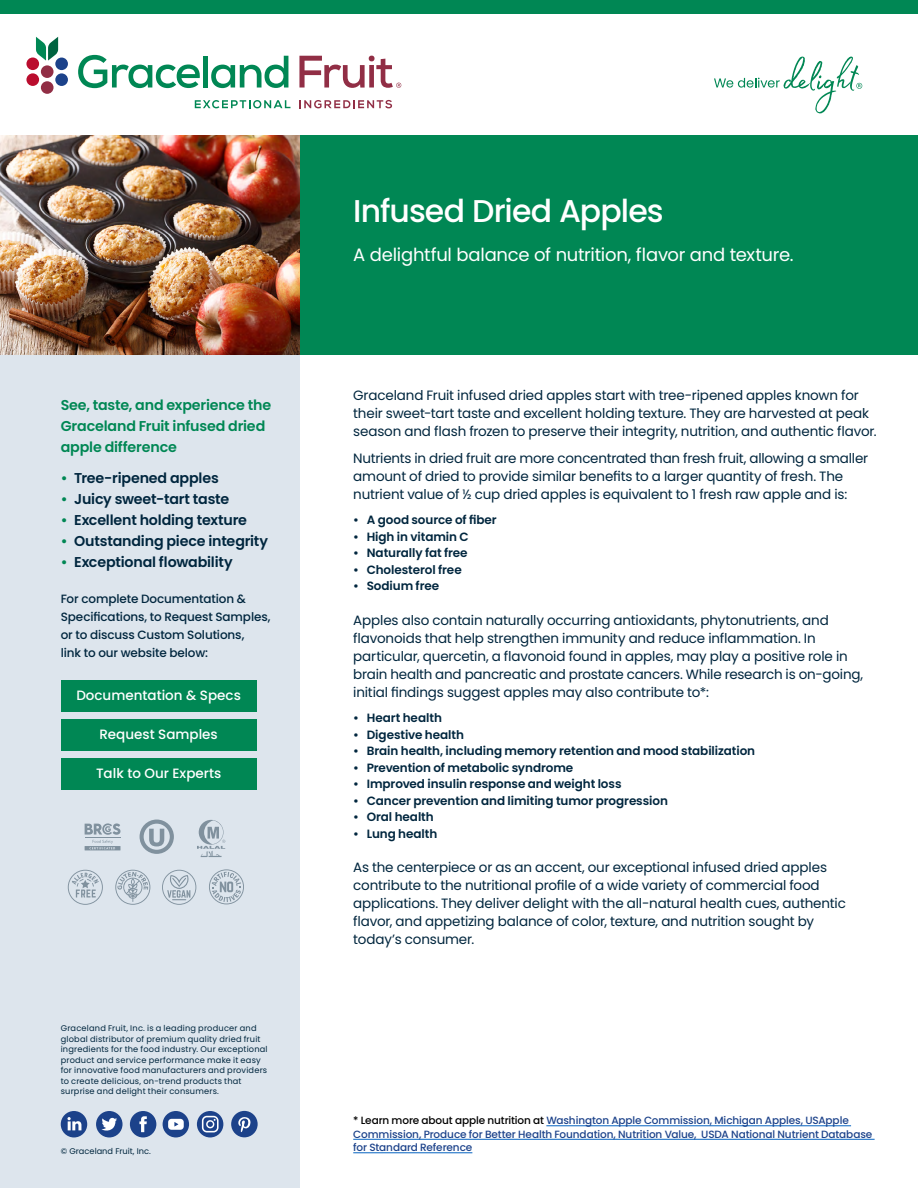
<style>
.page{position:relative;width:918px;height:1188px;background:#fff}
.page>*{position:absolute;margin:0;border:0;box-sizing:border-box;transform-origin:0 0}
.t1{font:500 31.5px "Poppins";letter-spacing:-.03em;color:#fff}
.t2{font:18px "Poppins";letter-spacing:-.015em;color:#fff}
.t3{font:600 14.25px "Poppins";letter-spacing:-.015em;color:#00263e}
.t4{font:600 14.25px/21px "Poppins";letter-spacing:-.015em;color:#008754}
.t5{font:13.5px/18px "Poppins";letter-spacing:-.01em;color:#00263e}
.t6{font:500 13.5px "Poppins";color:#fff}
.t7{font:600 12px "Poppins";letter-spacing:-.005em;color:#00263e}
.t8{font:500 12px/18px "Poppins";letter-spacing:-.01em;color:#00263e}
.t9{font:500 10.5px/13.5px "Poppins";letter-spacing:-.01em;color:#1c428a}
.t10{font:8.25px/10.5px "Poppins";letter-spacing:.025em;color:#00263e}
.t11{font:8.25px "Poppins";color:#00263e}
.s1{color:#008754}
.s2{color:#000}
</style>
<div class="page">
<div style="left:0;top:135px;width:299px;height:1053px;background:#dde5ed"></div>
<svg style="left:36px;top:37px;width:22px;height:24px"></svg>
<div style="left:55px;top:58px;width:13px;height:12px;background:#1c428a;border-radius:50%"></div>
<div style="left:55px;top:73px;width:13px;height:13px;background:#1c428a;border-radius:50%"></div>
<div style="left:41px;top:65px;width:13px;height:13px;background:#912e45;border-radius:50%"></div>
<div style="left:41px;top:81px;width:13px;height:13px;background:#912e45;border-radius:50%"></div>
<div style="left:26px;top:58px;width:13px;height:12px;background:#ba0d2e;border-radius:50%"></div>
<div style="left:26px;top:73px;width:13px;height:13px;background:#ba0d2e;border-radius:50%"></div>
<svg style="left:78px;top:55px;width:122px;height:33px"></svg>
<div style="left:203px;top:56px;width:5px;height:32px;background:#008754"></div>
<svg style="left:211px;top:56px;width:77px;height:32px"></svg>
<svg style="left:299px;top:55px;width:102px;height:33px"></svg>
<svg style="left:195px;top:100px;width:95px;height:8px"></svg>
<svg style="left:299px;top:100px;width:93px;height:8px"></svg>
<div style="left:96px;top:1111px;width:27px;height:26px;background:#1c428a;border-radius:50%"></div>
<svg style="left:102px;top:1118px;width:15px;height:13px"></svg>
<div style="left:130px;top:1111px;width:26px;height:26px;background:#1c428a;border-radius:50%"></div>
<svg style="left:139px;top:1116px;width:8px;height:16px"></svg>
<div style="left:163px;top:1111px;width:26px;height:26px;background:#1c428a;border-radius:50%"></div>
<svg style="left:168px;top:1119px;width:16px;height:11px"></svg>
<svg style="left:197px;top:1111px;width:26px;height:26px"></svg>
<svg style="left:202px;top:1116px;width:17px;height:16px"></svg>
<div style="left:231px;top:1111px;width:27px;height:26px;background:#1c428a;border-radius:50%"></div>
<svg style="left:238px;top:1117px;width:13px;height:15px"></svg>
<div style="left:61px;top:1111px;width:26px;height:26px;background:#1c428a;border-radius:50%"></div>
<svg style="left:67px;top:1117px;width:14px;height:13px"></svg>
<div style="left:0;top:0;width:918px;height:14px;background:#008754"></div>
<svg style="left:714px;top:56px;width:148px;height:57px"></svg>
<div style="left:281px;top:135px;width:637px;height:219px;background:#008754"></div>
<img style="left:0;top:135px;width:299px;height:219px">
<div style="left:61px;top:680px;width:195px;height:31px;background:#008754"></div>
<div style="left:61px;top:719px;width:195px;height:31px;background:#008754"></div>
<div style="left:61px;top:758px;width:195px;height:31px;background:#008754"></div>
<hr style="left:546px;top:1126px;width:305px;height:1px;background:#0563c1">
<hr style="left:353px;top:1139px;width:522px;height:1px;background:#0563c1">
<hr style="left:353px;top:1153px;width:119px;height:1px;background:#0563c1">
<svg style="left:197px;top:820px;width:28px;height:37px"></svg>
<svg style="left:140px;top:820px;width:34px;height:34px"></svg>
<svg style="left:85px;top:823px;width:36px;height:27px"></svg>
<svg style="left:68px;top:870px;width:35px;height:35px"></svg>
<svg style="left:115px;top:870px;width:35px;height:35px"></svg>
<svg style="left:209px;top:869px;width:35px;height:35px"></svg>
<svg style="left:162px;top:870px;width:34px;height:35px"></svg>
<p class="t4" style="left:61px;top:394px;width:212px">See, taste, and experience the<br>Graceland Fruit infused dried apple difference</p>
<p class="t3" style="left:61px;top:470px;width:160px"><span class="s1">•</span> Tree-ripened apples</p>
<p class="t3" style="left:61px;top:491px;width:170px"><span class="s1">•</span> Juicy sweet-tart taste</p>
<p class="t3" style="left:61px;top:512px;width:188px"><span class="s1">•</span> Excellent holding texture</p>
<p class="t3" style="left:61px;top:533px;width:209px"><span class="s1">•</span> Outstanding piece integrity</p>
<p class="t3" style="left:61px;top:554px;width:173px"><span class="s1">•</span> Exceptional flowability</p>
<p class="t8" style="left:61px;top:590px;width:211px">For complete Documentation &amp;<br>Specifications, to Request Samples, or to discuss Custom Solutions,<br>link to our website below:</p>
<p class="t6" style="left:76px;top:687px;width:166px">Documentation &amp; Specs</p>
<p class="t6" style="left:99px;top:726px;width:120px">Request Samples</p>
<p class="t6" style="left:96px;top:765px;width:127px">Talk to Our Experts</p>
<p class="t10" style="left:61px;top:1023px;width:208px">Graceland Fruit, Inc. is a leading producer and global distributor of premium quality dried fruit ingredients for the food industry. Our exceptional product and service performance make it easy for innovative food manufacturers and providers to create delicious, on-trend products that surprise and delight their consumers.</p>
<p class="t11" style="left:61px;top:1147px;width:92px">© Graceland Fruit, Inc.</p>
<h1 class="t1" style="left:353px;top:193px;width:312px">Infused Dried Apples</h1>
<h2 class="t2" style="left:353px;top:244px;width:442px">A delightful balance of nutrition, flavor and texture.</h2>
<p class="t5" style="left:353px;top:386px;width:525px">Graceland Fruit infused dried apples start with tree-ripened apples known for their sweet-tart taste and excellent holding texture. They are harvested at peak season and flash frozen to preserve their integrity, nutrition, and authentic flavor.</p>
<p class="t5" style="left:353px;top:449px;width:517px">Nutrients in dried fruit are more concentrated than fresh fruit, allowing a smaller amount of dried to provide similar benefits to a larger quantity of fresh. The nutrient value of ½ cup dried apples is equivalent to 1 fresh raw apple and is:</p>
<p class="t7" style="left:353px;top:513px;width:145px">• A good source of fiber</p>
<p class="t7" style="left:353px;top:530px;width:117px">• High in vitamin C</p>
<p class="t7" style="left:353px;top:546px;width:116px">• Naturally fat free</p>
<p class="t7" style="left:353px;top:563px;width:110px">• Cholesterol free</p>
<p class="t7" style="left:353px;top:579px;width:87px">• Sodium free</p>
<p class="t5" style="left:353px;top:611px;width:512px">Apples also contain naturally occurring antioxidants, phytonutrients, and flavonoids that help strengthen immunity and reduce inflammation. In particular, quercetin, a flavonoid found in apples, may play a positive role in brain health and pancreatic and prostate cancers. While research is on-going, initial findings suggest apples may also contribute to*:</p>
<p class="t7" style="left:353px;top:711px;width:90px">• Heart health</p>
<p class="t7" style="left:353px;top:728px;width:112px">• Digestive health</p>
<p class="t7" style="left:353px;top:744px;width:403px">• Brain health, including memory retention and mood stabilization</p>
<p class="t7" style="left:353px;top:761px;width:222px">• Prevention of metabolic syndrome</p>
<p class="t7" style="left:353px;top:777px;width:270px">• Improved insulin response and weight loss</p>
<p class="t7" style="left:353px;top:794px;width:316px">• Cancer prevention and limiting tumor progression</p>
<p class="t7" style="left:353px;top:810px;width:82px">• Oral health</p>
<p class="t7" style="left:353px;top:827px;width:86px">• Lung health</p>
<p class="t5" style="left:353px;top:859px;width:494px">As the centerpiece or as an accent, our exceptional infused dried apples contribute to the nutritional profile of a wide variety of commercial food applications. They deliver delight with the all-natural health cues, authentic flavor, and appetizing balance of color, texture, and nutrition sought by today’s consumer.</p>
<p class="t9" style="left:353px;top:1114px;width:521px"><span class="s2">* Learn more about apple nutrition at</span> Washington Apple Commission, Michigan Apples, USApple<br>Commission, Produce for Better Health Foundation, Nutrition Value, USDA National Nutrient Database for Standard Reference</p>
</div>
